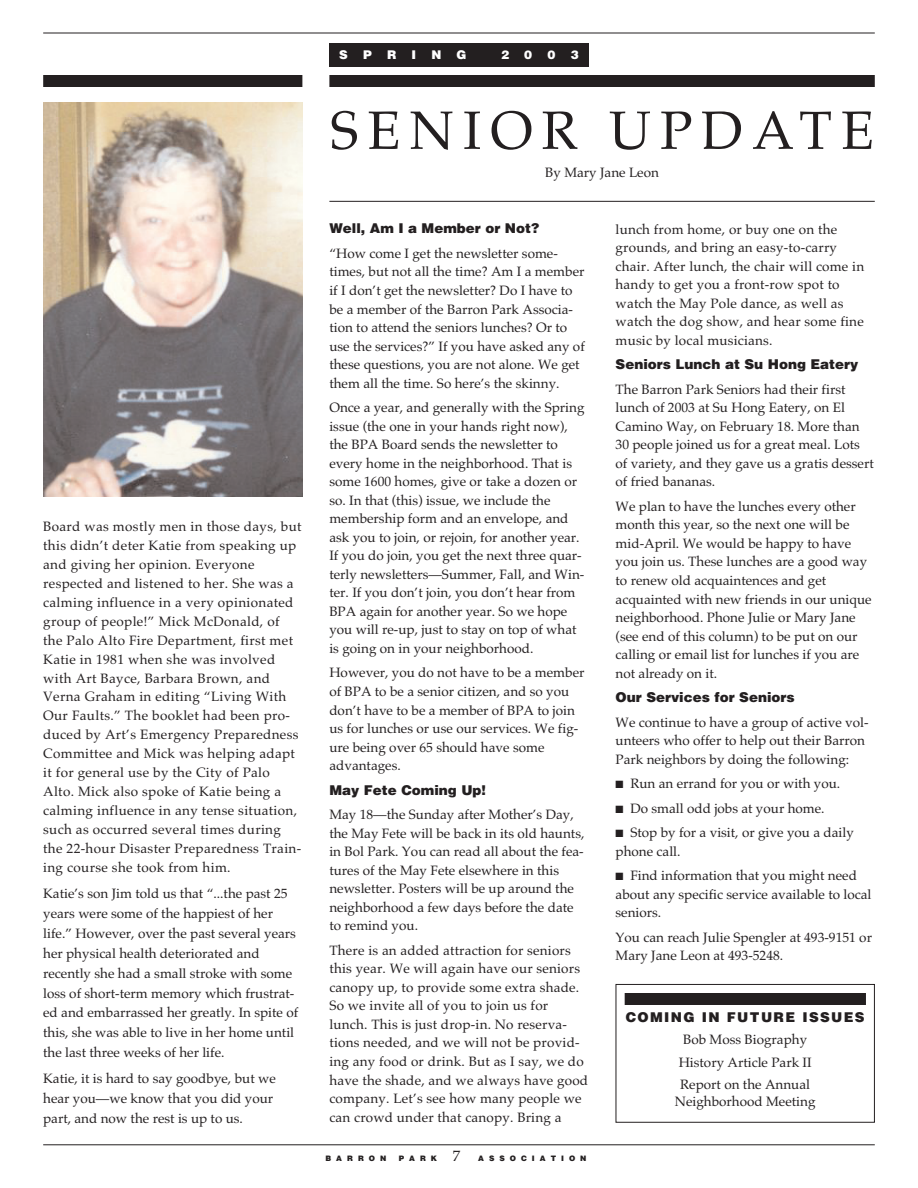
<style>
.page{position:relative;width:918px;height:1188px;background:#fff}
.page>*{position:absolute;margin:0;border:0;box-sizing:border-box;transform-origin:0 0}
.t1{font:54px "Palatino";letter-spacing:.165em;color:#231f20}
.t2{font:13.5px/18.5px "Palatino";color:#231f20}
.t3{font:13.5px/18.9px "Palatino";letter-spacing:.025em;color:#231f20}
.t4{font:900 13.5px "Helvetica";color:#231f20}
.t5{font:900 13.5px "Helvetica";letter-spacing:.1em;color:#231f20}
.t6{font:900 12px "Helvetica";color:#fff}
.t7{font:900 7.5px "Helvetica";letter-spacing:.665em;color:#231f20}
.s1{font-family:"Palatino";font-weight:400;font-size:15px}
</style>
<div class="page">
<hr style="left:43px;top:33px;width:832px;height:1px;background:#231f20">
<hr style="left:43px;top:1145px;width:832px;height:1px;background:#231f20">
<div style="left:329px;top:43px;width:260px;height:24px;background:#231f20"></div>
<div style="left:329px;top:75px;width:546px;height:12px;background:#231f20"></div>
<div style="left:43px;top:75px;width:259px;height:12px;background:#231f20"></div>
<img style="left:43px;top:103px;width:259px;height:394px">
<hr style="left:329px;top:201px;width:546px;height:1px;background:#231f20">
<div style="left:616px;top:984px;width:259px;height:139px;border:1px solid #231f20"></div>
<div style="left:625px;top:993px;width:241px;height:12px;background:#231f20"></div>
<p class="t3" style="left:43px;top:517px;width:260px">Board was mostly men in those days, but this didn’t deter Katie from speaking up and giving her opinion. Everyone respected and listened to her. She was a calming influence in a very opinionated group of people!” Mick McDonald, of the Palo Alto Fire Department, first met Katie in 1981 when she was involved with Art Bayce, Barbara Brown, and Verna Graham in editing “Living With Our Faults.” The booklet had been pro&shy;duced by Art’s Emergency Preparedness Committee and Mick was helping adapt it for general use by the City of Palo Alto. Mick also spoke of Katie being a calming influence in any tense situation, such as occurred several times during the 22-hour Disaster Preparedness Train&shy;ing course she took from him.</p>
<p class="t2" style="left:43px;top:883px;width:257px;line-height:20px">Katie’s son Jim told us that “...the past 25 years were some of the happiest of her life.” However, over the past several years her physical health deteriorated and recently she had a small stroke with some loss of short-term memory which frustrat&shy;ed and embarrassed her greatly. In spite of this, she was able to live in her home until the last three weeks of her life.</p>
<p class="t2" style="left:43px;top:1069px;width:234px;line-height:20px">Katie, it is hard to say goodbye, but we hear you—we know that you did your part, and now the rest is up to us.</p>
<p class="t6" style="left:339px;top:47px;width:10px">S</p>
<p class="t6" style="left:363px;top:47px;width:10px">P</p>
<p class="t6" style="left:387px;top:47px;width:11px">R</p>
<p class="t6" style="left:412px;top:47px;width:6px">I</p>
<p class="t6" style="left:431px;top:47px;width:11px">N</p>
<p class="t6" style="left:457px;top:47px;width:11px">G</p>
<p class="t6" style="left:501px;top:47px;width:10px">2</p>
<p class="t6" style="left:524px;top:47px;width:10px">0</p>
<p class="t6" style="left:547px;top:47px;width:10px">0</p>
<p class="t6" style="left:571px;top:47px;width:10px">3</p>
<h1 class="t1" style="left:330px;top:99px;width:545px">SENIOR UPDATE</h1>
<p class="t2" style="left:545px;top:164px;width:115px">By Mary Jane Leon</p>
<p class="t4" style="left:329px;top:221px;width:211px">Well, Am I a Member or Not?</p>
<p class="t2" style="left:329px;top:244px;width:257px">“How come I get the newsletter some&shy;times, but not all the time? Am I a member if I don’t get the newsletter? Do I have to be a member of the Barron Park Associa&shy;tion to attend the seniors lunches? Or to use the services?” If you have asked any of these questions, you are not alone. We get them all the time. So here’s the skinny.</p>
<p class="t2" style="left:329px;top:398px;width:257px">Once a year, and generally with the Spring issue (the one in your hands right now), the BPA Board sends the newsletter to every home in the neighborhood. That is some 1600 homes, give or take a dozen or so. In that (this) issue, we include the membership form and an envelope, and ask you to join, or rejoin, for another year.<br>If you do join, you get the next three quar&shy;terly newsletters—Summer, Fall, and Win&shy;ter. If you don’t join, you don’t hear from BPA again for another year. So we hope you will re-up, just to stay on top of what is going on in your neighborhood.</p>
<p class="t2" style="left:329px;top:664px;width:257px">However, you do not have to be a member of BPA to be a senior citizen, and so you don’t have to be a member of BPA to join us for lunches or use our services. We fig&shy;ure being over 65 should have some advantages.</p>
<p class="t4" style="left:329px;top:782px;width:158px">May Fete Coming Up!</p>
<p class="t2" style="left:329px;top:805px;width:257px">May 18—the Sunday after Mother’s Day, the May Fete will be back in its old haunts, in Bol Park. You can read all about the fea&shy;tures of the May Fete elsewhere in this newsletter. Posters will be up around the neighborhood a few days before the date to remind you.</p>
<p class="t2" style="left:329px;top:941px;width:260px">There is an added attraction for seniors this year. We will again have our seniors canopy up, to provide some extra shade.<br>So we invite all of you to join us for lunch. This is just drop-in. No reserva&shy;tions needed, and we will not be provid&shy;ing any food or drink. But as I say, we do have the shade, and we always have good company. Let’s see how many people we can crowd under that canopy. Bring a</p>
<p class="t7" style="left:325px;top:1155px;width:62px">BARRON</p>
<p class="t7" style="left:399px;top:1155px;width:189px">PARK <span class="s1">7</span> ASSOCIATION</p>
<p class="t2" style="left:616px;top:220px;width:250px">lunch from home, or buy one on the grounds, and bring an easy-to-carry chair. After lunch, the chair will come in handy to get you a front-row spot to watch the May Pole dance, as well as watch the dog show, and hear some fine music by local musicians.</p>
<p class="t4" style="left:616px;top:357px;width:244px">Seniors Lunch at Su Hong Eatery</p>
<p class="t2" style="left:616px;top:380px;width:260px">The Barron Park Seniors had their first lunch of 2003 at Su Hong Eatery, on El Camino Way, on February 18. More than 30 people joined us for a great meal. Lots of variety, and they gave us a gratis dessert of fried bananas.</p>
<p class="t2" style="left:616px;top:497px;width:258px">We plan to have the lunches every other month this year, so the next one will be mid-April. We would be happy to have you join us. These lunches are a good way to renew old acquaintences and get acquainted with new friends in our unique neighborhood. Phone Julie or Mary Jane (see end of this column) to be put on our calling or email list for lunches if you are not already on it.</p>
<p class="t4" style="left:616px;top:690px;width:181px">Our Services for Seniors</p>
<p class="t2" style="left:616px;top:713px;width:255px">We continue to have a group of active vol&shy;unteers who offer to help out their Barron<br>Park neighbors by doing the following:</p>
<p class="t2" style="left:616px;top:774px;width:226px">■ Run an errand for you or with you.</p>
<p class="t2" style="left:616px;top:799px;width:211px">■ Do small odd jobs at your home.</p>
<p class="t2" style="left:616px;top:823px;width:240px">■ Stop by for a visit, or give you a daily phone call.</p>
<p class="t2" style="left:616px;top:866px;width:257px">■ Find information that you might need about any specific service available to local seniors.</p>
<p class="t2" style="left:616px;top:928px;width:258px">You can reach Julie Spengler at 493-9151 or<br>Mary Jane Leon at 493-5248.</p>
<p class="t5" style="left:626px;top:1009px;width:240px">COMING IN FUTURE ISSUES</p>
<p class="t2" style="left:679px;top:1028px;width:134px;line-height:22.5px;text-align:center">Bob Moss Biography<br>History Article Park II<br>Report on the Annual</p>
<p class="t2" style="left:675px;top:1092px;width:142px">Neighborhood Meeting</p>
</div>
